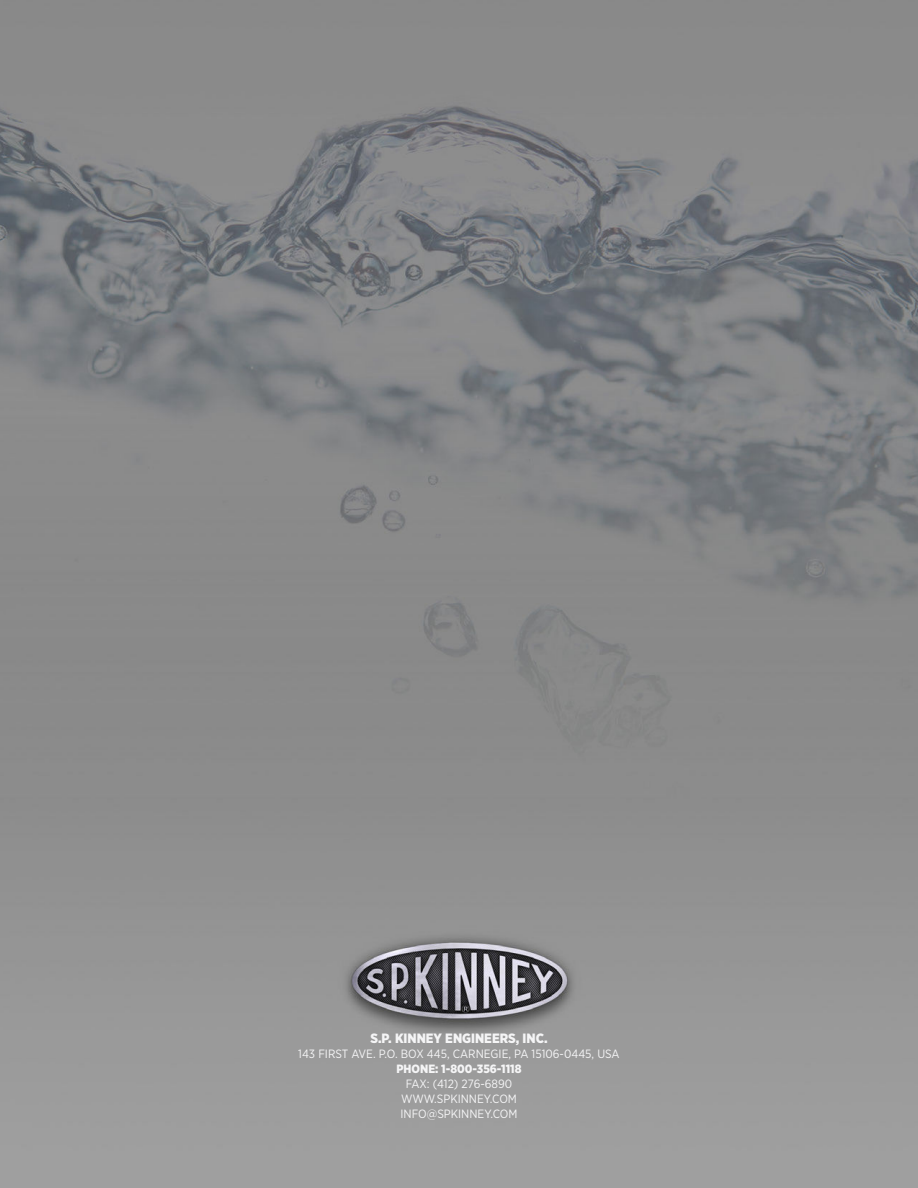
<style>
.page{position:relative;width:918px;height:1188px;background:#fff}
.page>*{position:absolute;margin:0;border:0;box-sizing:border-box;transform-origin:0 0}
.t1{font:900 13.5px "Gotham Narrow";color:#f5f5f6}
.t2{font:12px/15px "Gotham Narrow";color:#f5f5f6;text-align:center}
.t3{font:900 12px "Gotham Narrow";color:#f5f5f6}
</style>
<div class="page">
<img style="left:0;top:0;width:918px;height:1188px">
<p class="t1" style="left:370px;top:1032px;width:179px">S.P. KINNEY ENGINEERS, INC.</p>
<p class="t2" style="left:298px;top:1047px;width:323px">143 FIRST AVE. P.O. BOX 445, CARNEGIE, PA 15106-0445, USA</p>
<p class="t3" style="left:397px;top:1063px;width:126px">PHONE: 1-800-356-1118</p>
<p class="t2" style="left:401px;top:1077px;width:118px">FAX: (412) 276-6890<br>WWW.SPKINNEY.COM<br>INFO@SPKINNEY.COM</p>
</div>
